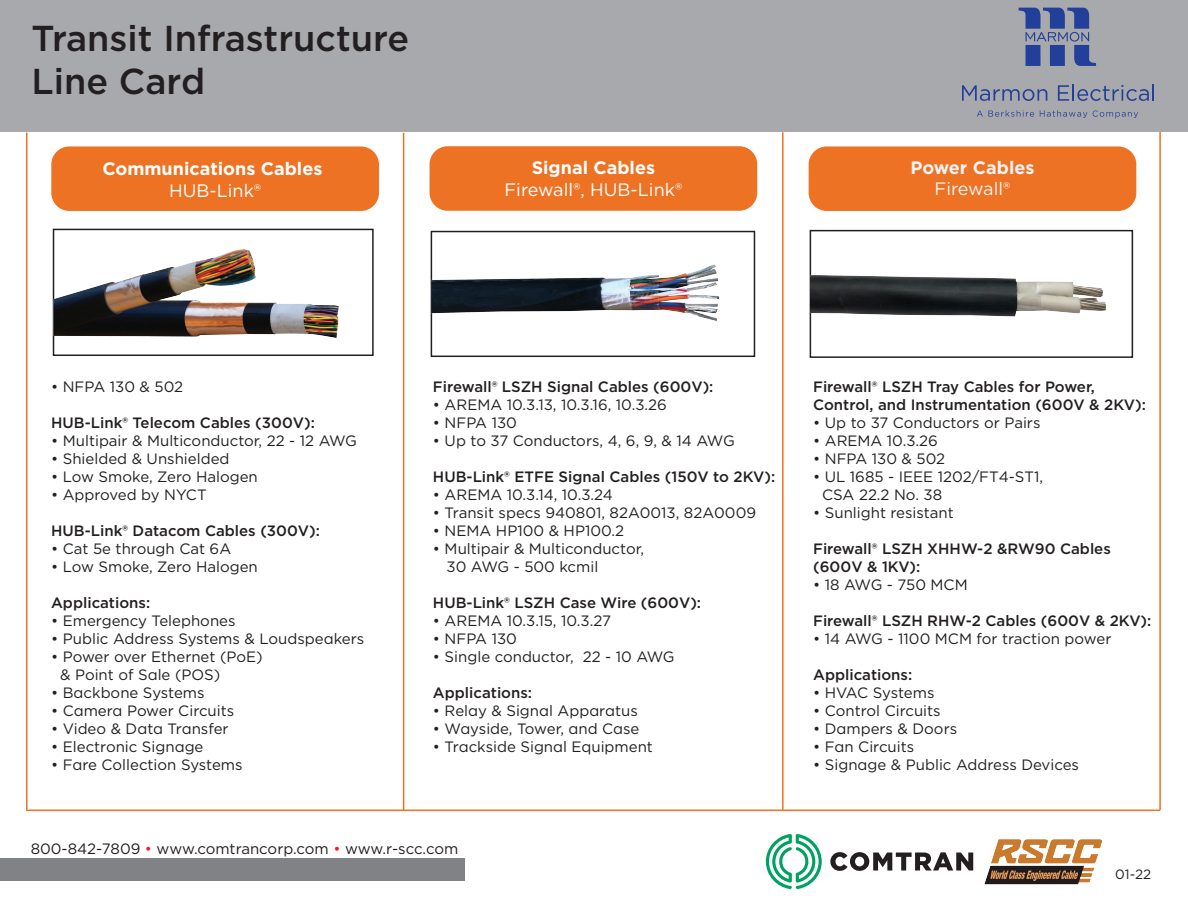
<style>
.page{position:relative;width:1188px;height:918px;background:#fff}
.page>*{position:absolute;margin:0;border:0;box-sizing:border-box;transform-origin:0 0}
.t1{font:500 36px/43.2px "Gotham";color:#231f20}
.t2{font:700 18px "Gotham";color:#fff}
.t3{font:18px "Gotham";color:#fff}
.t4{font:700 18px/21.6px "Gotham";color:#f2f3f4;text-align:center}
.t5{font:15px/18px "Gotham";color:#231f20}
.t6{font:500 15px/18px "Gotham";color:#231f20}
.t7{font:13.5px "Gotham";color:#231f20}
.s1{font-weight:400}
.s2{font-weight:400;color:#fff}
.s3{color:#ee1d23}
</style>
<div class="page">
<hr style="left:782px;top:132px;width:2px;height:678px;background:#ed7223">
<hr style="left:1159px;top:132px;width:2px;height:678px;background:#ed7223">
<hr style="left:403px;top:133px;width:1px;height:677px;background:#ed7223">
<hr style="left:26px;top:133px;width:1px;height:677px;background:#ed7223">
<div style="left:809px;top:146px;width:327px;height:65px;background:#ed7223;border-radius:18px"></div>
<div style="left:53px;top:229px;width:321px;height:127px;background:#fff;border:2px solid #231f20"></div>
<div style="left:810px;top:230px;width:323px;height:128px;background:#fff;border:2px solid #231f20"></div>
<div style="left:0;top:0;width:1188px;height:132px;background:#a8a9ad"></div>
<div style="left:0;top:858px;width:465px;height:23px;background:#808285"></div>
<hr style="left:26px;top:810px;width:1134px;height:1px;background:#ed7223">
<svg style="left:1019px;top:8px;width:77px;height:58px"></svg>
<svg style="left:977px;top:110px;width:57px;height:7px"></svg>
<svg style="left:1040px;top:110px;width:47px;height:8px"></svg>
<svg style="left:1093px;top:110px;width:45px;height:9px"></svg>
<svg style="left:962px;top:85px;width:85px;height:16px"></svg>
<svg style="left:1058px;top:85px;width:96px;height:16px"></svg>
<div style="left:431px;top:231px;width:324px;height:126px;background:#fff;border:2px solid #231f20"></div>
<svg style="left:766px;top:834px;width:56px;height:55px"></svg>
<svg style="left:830px;top:852px;width:143px;height:19px"></svg>
<img style="left:984px;top:839px;width:118px;height:46px">
<div style="left:430px;top:146px;width:327px;height:65px;background:#ed7223;border-radius:18px"></div>
<div style="left:51px;top:146px;width:328px;height:65px;background:#ed7223;border-radius:18px"></div>
<img style="left:54px;top:234px;width:285px;height:119px">
<img style="left:431px;top:259px;width:288px;height:71px">
<img style="left:810px;top:254px;width:324px;height:89px">
<h1 class="t1" style="left:32px;top:16px;width:379px">Transit Infrastructure<br>Line Card</h1>
<p class="t2" style="left:102px;top:157px;width:222px">Communications Cables</p>
<p class="t3" style="left:169px;top:179px;width:94px">HUB-Link®</p>
<p class="t2" style="left:532px;top:156px;width:125px">Signal Cables</p>
<p class="t3" style="left:504px;top:178px;width:179px">Firewall®, HUB-Link®</p>
<p class="t4" style="left:910px;top:157px;width:126px">Power Cables<br><span class="s1">Firewall</span><span class="s2">®</span></p>
<p class="t5" style="left:51px;top:377px;width:134px">• NFPA 130 &amp; 502</p>
<p class="t6" style="left:51px;top:413px;width:265px">HUB-Link® Telecom Cables (300V):</p>
<p class="t5" style="left:51px;top:431px;width:307px">• Multipair &amp; Multiconductor, 22 - 12 AWG</p>
<p class="t5" style="left:51px;top:449px;width:180px">• Shielded &amp; Unshielded</p>
<p class="t5" style="left:51px;top:467px;width:208px">• Low Smoke, Zero Halogen</p>
<p class="t5" style="left:51px;top:485px;width:157px">• Approved by NYCT</p>
<p class="t6" style="left:51px;top:521px;width:270px">HUB-Link® Datacom Cables (300V):</p>
<p class="t5" style="left:51px;top:539px;width:182px">• Cat 5e through Cat 6A</p>
<p class="t5" style="left:51px;top:557px;width:208px">• Low Smoke, Zero Halogen</p>
<p class="t6" style="left:51px;top:593px;width:101px">Applications:</p>
<p class="t5" style="left:51px;top:611px;width:186px">• Emergency Telephones</p>
<p class="t5" style="left:51px;top:629px;width:315px">• Public Address Systems &amp; Loudspeakers</p>
<p class="t5" style="left:60px;top:647px;width:204px;text-indent:-9px">• Power over Ethernet (PoE) &amp; Point of Sale (POS)</p>
<p class="t5" style="left:51px;top:683px;width:155px">• Backbone Systems</p>
<p class="t5" style="left:51px;top:701px;width:185px">• Camera Power Circuits</p>
<p class="t5" style="left:51px;top:719px;width:179px">• Video &amp; Data Transfer</p>
<p class="t5" style="left:51px;top:737px;width:154px">• Electronic Signage</p>
<p class="t5" style="left:51px;top:755px;width:193px">• Fare Collection Systems</p>
<p class="t6" style="left:433px;top:378px;width:282px">Firewall® LSZH Signal Cables (600V):</p>
<p class="t5" style="left:433px;top:396px;width:235px">• AREMA 10.3.13, 10.3.16, 10.3.26</p>
<p class="t5" style="left:433px;top:414px;width:85px">• NFPA 130</p>
<p class="t5" style="left:433px;top:432px;width:303px">• Up to 37 Conductors, 4, 6, 9, &amp; 14 AWG</p>
<p class="t6" style="left:433px;top:468px;width:344px">HUB-Link® ETFE Signal Cables (150V to 2KV):</p>
<p class="t5" style="left:433px;top:486px;width:181px">• AREMA 10.3.14, 10.3.24</p>
<p class="t5" style="left:433px;top:504px;width:325px">• Transit specs 940801, 82A0013, 82A0009</p>
<p class="t5" style="left:433px;top:522px;width:193px">• NEMA HP100 &amp; HP100.2</p>
<p class="t5" style="left:446px;top:540px;width:199px;text-indent:-14px">• Multipair &amp; Multiconductor,<br>30 AWG - 500 kcmil</p>
<p class="t6" style="left:433px;top:594px;width:270px">HUB-Link® LSZH Case Wire (600V):</p>
<p class="t5" style="left:433px;top:612px;width:180px">• AREMA 10.3.15, 10.3.27</p>
<p class="t5" style="left:433px;top:630px;width:85px">• NFPA 130</p>
<p class="t5" style="left:433px;top:648px;width:243px">• Single conductor, 22 - 10 AWG</p>
<p class="t6" style="left:433px;top:684px;width:101px">Applications:</p>
<p class="t5" style="left:433px;top:702px;width:206px">• Relay &amp; Signal Apparatus</p>
<p class="t5" style="left:433px;top:720px;width:208px">• Wayside, Tower, and Case</p>
<p class="t5" style="left:433px;top:738px;width:222px">• Trackside Signal Equipment</p>
<p class="t5" style="left:31px;top:839px;width:429px">800-842-7809 <span class="s3">•</span> www.comtrancorp.com <span class="s3">•</span> www.r-scc.com</p>
<p class="t6" style="left:813px;top:378px;width:334px">Firewall® LSZH Tray Cables for Power,<br>Control, and Instrumentation (600V &amp; 2KV):</p>
<p class="t5" style="left:813px;top:414px;width:229px">• Up to 37 Conductors or Pairs</p>
<p class="t5" style="left:813px;top:432px;width:126px">• AREMA 10.3.26</p>
<p class="t5" style="left:813px;top:450px;width:134px">• NFPA 130 &amp; 502</p>
<p class="t5" style="left:822px;top:468px;width:222px;text-indent:-9px">• UL 1685 - IEEE 1202/FT4-ST1,<br>CSA 22.2 No. 38</p>
<p class="t5" style="left:813px;top:504px;width:142px">• Sunlight resistant</p>
<p class="t6" style="left:813px;top:540px;width:299px">Firewall® LSZH XHHW-2 &amp;RW90 Cables (600V &amp; 1KV):</p>
<p class="t5" style="left:813px;top:576px;width:156px">• 18 AWG - 750 MCM</p>
<p class="t6" style="left:813px;top:612px;width:340px">Firewall® LSZH RHW-2 Cables (600V &amp; 2KV):</p>
<p class="t5" style="left:813px;top:630px;width:300px">• 14 AWG - 1100 MCM for traction power</p>
<p class="t6" style="left:813px;top:666px;width:101px">Applications:</p>
<p class="t5" style="left:813px;top:684px;width:123px">• HVAC Systems</p>
<p class="t5" style="left:813px;top:702px;width:129px">• Control Circuits</p>
<p class="t5" style="left:813px;top:720px;width:146px">• Dampers &amp; Doors</p>
<p class="t5" style="left:813px;top:738px;width:103px">• Fan Circuits</p>
<p class="t5" style="left:813px;top:756px;width:267px">• Signage &amp; Public Address Devices</p>
<p class="t7" style="left:1115px;top:865px;width:38px">01-22</p>
</div>
